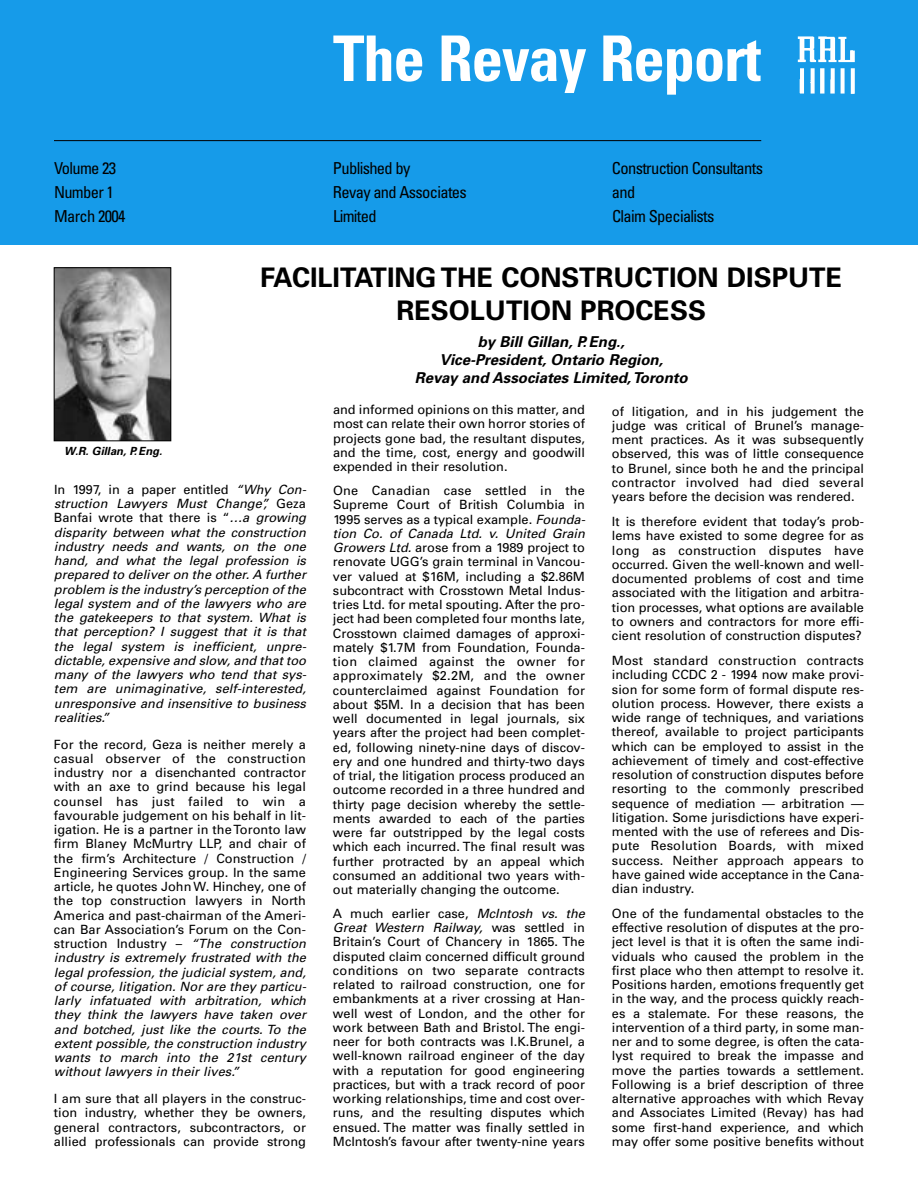
<style>
.page{position:relative;width:918px;height:1188px;background:#fff}
.page>*{position:absolute;margin:0;border:0;box-sizing:border-box;transform-origin:0 0}
.t1{font:700 condensed 63px "Univers";letter-spacing:-.02em;color:#fff}
.t2{font:700 27px/33px "Univers";color:#000;text-align:center}
.t3{font:condensed 16.5px "Univers";letter-spacing:-.04em;color:#000}
.t4{font:italic 700 15px/18px "Univers";color:#000;text-align:center}
.t5{font:12.75px/14.2px "Univers";color:#000;text-align:justify}
.t6{font:italic 12.75px/14.2px "Univers";color:#000;text-align:justify}
.t7{font:italic 700 11.25px "Univers";color:#000}
.s1{font-style:normal}
.s2{font-style:italic}
</style>
<div class="page">
<div style="left:0;top:0;width:918px;height:244px;background:#169be9"></div>
<hr style="left:54px;top:140px;width:707px;height:1px;background:#000">
<img style="left:797px;top:36px;width:58px;height:58px">
<img style="left:56px;top:270px;width:113px;height:169px">
<div style="left:54px;top:268px;width:117px;height:173px;border:1px solid #000"></div>
<h1 class="t1" style="left:333px;top:36px;width:430px">The Revay Report</h1>
<p class="t3" style="left:54px;top:162px;width:64px">Volume 23</p>
<p class="t3" style="left:333px;top:162px;width:79px">Published by</p>
<p class="t3" style="left:612px;top:162px;width:153px">Construction Consultants</p>
<p class="t3" style="left:54px;top:186px;width:61px">Number 1</p>
<p class="t3" style="left:333px;top:186px;width:135px">Revay and Associates</p>
<p class="t3" style="left:612px;top:186px;width:25px">and</p>
<p class="t3" style="left:54px;top:210px;width:73px">March 2004</p>
<p class="t3" style="left:333px;top:210px;width:45px">Limited</p>
<p class="t3" style="left:612px;top:210px;width:104px">Claim Specialists</p>
<h2 class="t2" style="left:260px;top:264px;width:584px">FACILITATING THE CONSTRUCTION DISPUTE<br>RESOLUTION PROCESS</h2>
<p class="t4" style="left:415px;top:334px;width:274px">by Bill Gillan, P. Eng.,<br>Vice-President, Ontario Region,<br>Revay and Associates Limited,Toronto</p>
<p class="t7" style="left:64px;top:447px;width:100px">W.R. Gillan, P. Eng.</p>
<p class="t6" style="left:54px;top:483px;width:254px"><span class="s1">In 1997, in a paper entitled</span> “Why Con&shy;struction Lawyers Must Change”, <span class="s1">Geza Banfai wrote that there is “</span>…a growing disparity between what the construction industry needs and wants, on the one hand, and what the legal profession is prepared to deliver on the other. A further problem is the industry’s perception of the legal system and of the lawyers who are the gatekeepers to that system. What is that perception? I suggest that it is that the legal system is inefficient, unpre&shy;dictable, expensive and slow, and that too many of the lawyers who tend that sys&shy;tem are unimaginative, self-interested, unresponsive and insensitive to business realities.”</p>
<p class="t5" style="left:54px;top:738px;width:254px">For the record, Geza is neither merely a casual observer of the construction industry nor a disenchanted contractor with an axe to grind because his legal counsel has just failed to win a favourable judgement on his behalf in lit&shy;igation. He is a partner in the Toronto law firm Blaney McMurtry LLP, and chair of the firm’s Architecture / Construction / Engineering Services group. In the same article, he quotes John W. Hinchey, one of the top construction lawyers in North America and past-chairman of the Ameri&shy;can Bar Association’s Forum on the Con&shy;struction Industry – <span class="s2">“The construction industry is extremely frustrated with the legal profession, the judicial system, and, of course, litigation. Nor are they particu&shy;larly infatuated with arbitration, which they think the lawyers have taken over and botched, just like the courts. To the extent possible, the construction industry wants to march into the 21st century without lawyers in their lives.”</span></p>
<p class="t5" style="left:54px;top:1093px;width:254px">I am sure that all players in the construc&shy;tion industry, whether they be owners, general contractors, subcontractors, or allied professionals can provide strong</p>
<p class="t5" style="left:333px;top:404px;width:254px">and informed opinions on this matter, and most can relate their own horror stories of projects gone bad, the resultant disputes, and the time, cost, energy and goodwill expended in their resolution.</p>
<p class="t5" style="left:333px;top:485px;width:254px">One Canadian case settled in the Supreme Court of British Columbia in 1995 serves as a typical example. <span class="s2">Founda&shy;tion Co. of Canada Ltd. v. United Grain Growers Ltd.</span> arose from a 1989 project to renovate UGG’s grain terminal in Vancou&shy;ver valued at $16M, including a $2.86M subcontract with Crosstown Metal Indus&shy;tries Ltd. for metal spouting. After the pro&shy;ject had been completed four months late, Crosstown claimed damages of approxi&shy;mately $1.7M from Foundation, Founda&shy;tion claimed against the owner for approximately $2.2M, and the owner counterclaimed against Foundation for about $5M. In a decision that has been well documented in legal journals, six years after the project had been complet&shy;ed, following ninety-nine days of discov&shy;ery and one hundred and thirty-two days of trial, the litigation process produced an outcome recorded in a three hundred and thirty page decision whereby the settle&shy;ments awarded to each of the parties were far outstripped by the legal costs which each incurred. The final result was further protracted by an appeal which consumed an additional two years with&shy;out materially changing the outcome.</p>
<p class="t5" style="left:333px;top:907px;width:254px">A much earlier case, <span class="s2">McIntosh vs. the Great Western Railway,</span> was settled in Britain’s Court of Chancery in 1865. The disputed claim concerned difficult ground conditions on two separate contracts related to railroad construction, one for embankments at a river crossing at Han&shy;well west of London, and the other for work between Bath and Bristol. The engi&shy;neer for both contracts was I.K.Brunel, a well-known railroad engineer of the day with a reputation for good engineering practices, but with a track record of poor working relationships, time and cost over&shy;runs, and the resulting disputes which ensued. The matter was finally settled in McIntosh’s favour after twenty-nine years</p>
<p class="t5" style="left:612px;top:405px;width:254px">of litigation, and in his judgement the judge was critical of Brunel’s manage&shy;ment practices. As it was subsequently observed, this was of little consequence to Brunel, since both he and the principal contractor involved had died several years before the decision was rendered.</p>
<p class="t5" style="left:612px;top:516px;width:254px">It is therefore evident that today’s prob&shy;lems have existed to some degree for as long as construction disputes have occurred. Given the well-known and well&shy;documented problems of cost and time associated with the litigation and arbitra&shy;tion processes, what options are available to owners and contractors for more effi&shy;cient resolution of construction disputes?</p>
<p class="t5" style="left:612px;top:655px;width:254px">Most standard construction contracts including CCDC 2 - 1994 now make provi&shy;sion for some form of formal dispute res&shy;olution process. However, there exists a wide range of techniques, and variations thereof, available to project participants which can be employed to assist in the achievement of timely and cost-effective resolution of construction disputes before resorting to the commonly prescribed sequence of mediation — arbitration — litigation. Some jurisdictions have experi&shy;mented with the use of referees and Dis&shy;pute Resolution Boards, with mixed success. Neither approach appears to have gained wide acceptance in the Cana&shy;dian industry.</p>
<p class="t5" style="left:612px;top:907px;width:254px">One of the fundamental obstacles to the effective resolution of disputes at the pro&shy;ject level is that it is often the same indi&shy;viduals who caused the problem in the first place who then attempt to resolve it.<br>Positions harden, emotions frequently get in the way, and the process quickly reach&shy;es a stalemate. For these reasons, the intervention of a third party, in some man&shy;ner and to some degree, is often the cata&shy;lyst required to break the impasse and move the parties towards a settlement.<br>Following is a brief description of three alternative approaches with which Revay and Associates Limited (Revay) has had some first-hand experience, and which may offer some positive benefits without</p>
</div>
